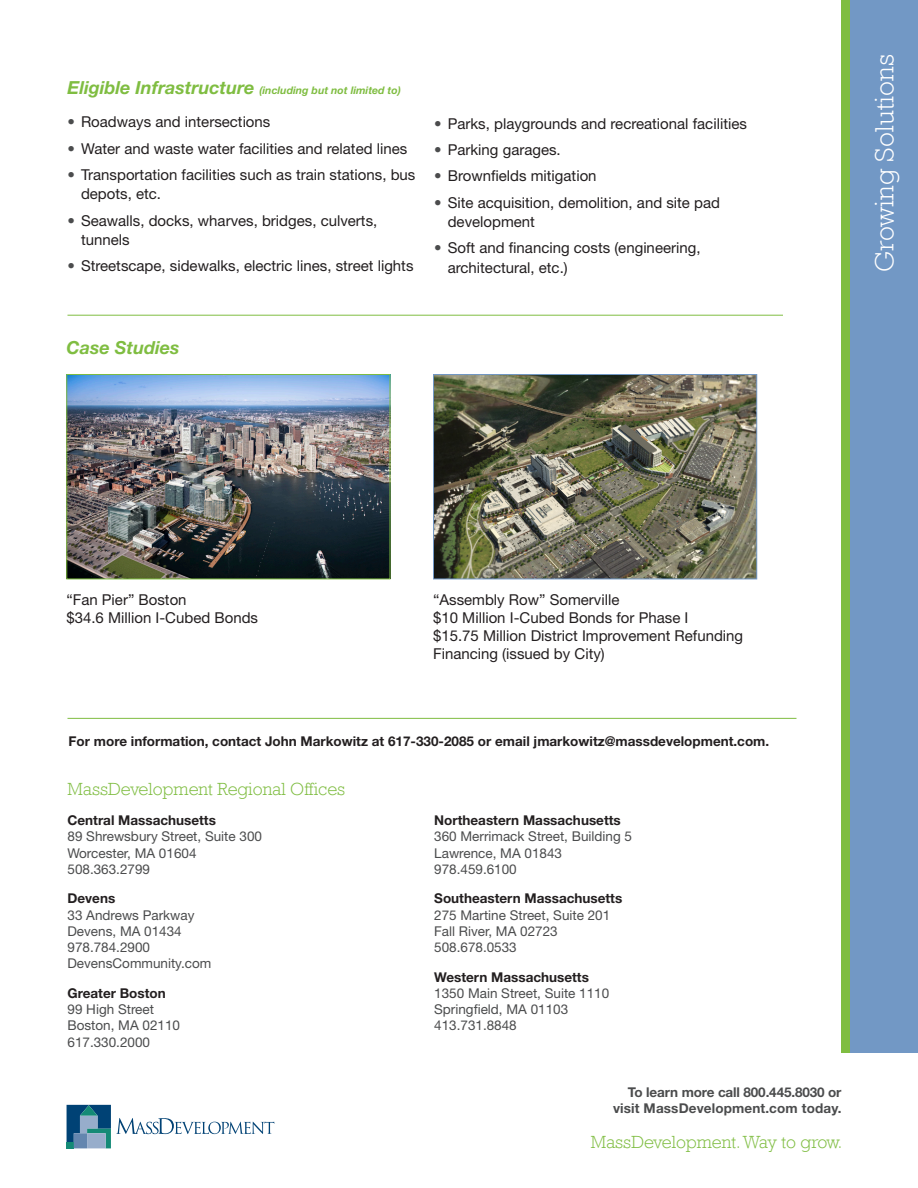
<style>
.page{position:relative;width:918px;height:1188px;background:#fff}
.page>*{position:absolute;margin:0;border:0;box-sizing:border-box;transform-origin:0 0}
.t1{font:300 27px "Rockwell";letter-spacing:.01em;color:#fff}
.t2{font:300 18px "Rockwell";color:#7fbd41}
.Main_Title{font:italic 700 18px "Helvetica Neue LT Std";color:#7fbd41}
.general_text{font:15px/19.5px "Helvetica Neue LT Std";color:#231f20}
.last_sentence_2{font:15px/19.5px "Helvetica Neue LT Std";color:#231f20}
.t3{font:13.5px/16.2px "Helvetica Neue LT Std";color:#4b4c4d}
.title_bold_1{font:700 13.5px "Helvetica Neue LT Std";color:#231f20}
.t4{font:700 13.5px/16.2px "Helvetica Neue LT Std";letter-spacing:.01em;color:#4b4c4d;text-align:right}
.Main_Title-2{font:italic 700 10.5px "Helvetica Neue LT Std";color:#7fbd41}
.s1{font-size:18px}
.s2{color:#4b4c4d}
.s3{font-weight:700;color:#231f20}
</style>
<div class="page">
<div style="left:841px;top:0;width:9px;height:1053px;background:#7fbd41"></div>
<div style="left:850px;top:0;width:68px;height:1053px;background:#7298c5"></div>
<svg style="left:67px;top:1105px;width:207px;height:43px"></svg>
<hr style="left:68px;top:718px;width:729px;height:1px;background:#7fbd41">
<hr style="left:68px;top:315px;width:715px;height:1px;background:#7fbd41">
<img style="left:68px;top:376px;width:320px;height:201px">
<div style="left:66px;top:374px;width:324px;height:205px;border:1px solid #7fbd41"></div>
<img style="left:435px;top:376px;width:320px;height:201px">
<div style="left:433px;top:374px;width:324px;height:205px;border:1px solid #7298c5"></div>
<p class="Main_Title-2" style="left:68px;top:84px;width:335px"><span class="s1">Eligible Infrastructure</span> (including but not limited to)</p>
<p class="general_text" style="left:68px;top:112px;width:204px"><span class="s2">•</span> Roadways and intersections</p>
<p class="general_text" style="left:68px;top:138px;width:341px"><span class="s2">•</span> Water and waste water facilities and related lines</p>
<p class="general_text" style="left:81px;top:165px;width:336px;text-indent:-14px"><span class="s2">•</span> Transportation facilities such as train stations, bus depots, etc.</p>
<p class="general_text" style="left:81px;top:210px;width:298px;text-indent:-14px"><span class="s2">•</span> Seawalls, docks, wharves, bridges, culverts, tunnels</p>
<p class="general_text" style="left:68px;top:256px;width:348px"><span class="s2">•</span> Streetscape, sidewalks, electric lines, street lights</p>
<p class="general_text" style="left:434px;top:114px;width:314px"><span class="s2">•</span> Parks, playgrounds and recreational facilities</p>
<p class="general_text" style="left:434px;top:140px;width:128px"><span class="s2">•</span> Parking garages.</p>
<p class="general_text" style="left:434px;top:166px;width:164px"><span class="s2">•</span> Brownfields mitigation</p>
<p class="general_text" style="left:448px;top:192px;width:274px;text-indent:-14px"><span class="s2">•</span> Site acquisition, demolition, and site pad development</p>
<p class="last_sentence_2" style="left:448px;top:238px;width:254px;text-indent:-14px"><span class="s2">•</span> Soft and financing costs (engineering, architectural, etc.)</p>
<p class="Main_Title" style="left:66px;top:336px;width:115px">Case Studies</p>
<p class="t1" style="left:869px;top:272px;width:220px;rotate:-90deg">Growing Solutions</p>
<p class="general_text" style="left:66px;top:590px;width:122px">“Fan Pier” Boston</p>
<p class="general_text" style="left:66px;top:608px;width:193px">$34.6 Million I-Cubed Bonds</p>
<p class="general_text" style="left:433px;top:590px;width:188px">“Assembly Row” Somerville</p>
<p class="general_text" style="left:433px;top:608px;width:257px">$10 Million I-Cubed Bonds for Phase I</p>
<p class="general_text" style="left:433px;top:626px;width:312px;line-height:18px">$15.75 Million District Improvement Refunding<br>Financing (issued by City)</p>
<p class="title_bold_1" style="left:69px;top:733px;width:702px">For more information, contact John Markowitz at 617-330-2085 or email jmarkowitz@massdevelopment.com.</p>
<p class="t2" style="left:67px;top:779px;width:279px">MassDevelopment Regional Offices</p>
<p class="t3" style="left:67px;top:812px;width:196px"><span class="s3">Central Massachusetts<br></span>89 Shrewsbury Street, Suite 300<br>Worcester, MA 01604<br>508.363.2799</p>
<p class="title_bold_1" style="left:67px;top:890px;width:49px">Devens</p>
<p class="t3" style="left:67px;top:907px;width:145px">33 Andrews Parkway<br>Devens, MA 01434<br>978.784.2900<br>DevensCommunity.com</p>
<p class="t3" style="left:67px;top:985px;width:114px"><span class="s3">Greater Boston<br></span>99 High Street<br>Boston, MA 02110<br>617.330.2000</p>
<p class="t3" style="left:434px;top:812px;width:199px"><span class="s3">Northeastern Massachusetts<br></span>360 Merrimack Street, Building 5<br>Lawrence, MA 01843<br>978.459.6100</p>
<p class="t3" style="left:434px;top:890px;width:190px"><span class="s3">Southeastern Massachusetts<br></span>275 Martine Street, Suite 201<br>Fall River, MA 02723<br>508.678.0533</p>
<p class="t3" style="left:434px;top:969px;width:177px"><span class="s3">Western Massachusetts<br></span>1350 Main Street, Suite 1110<br>Springfield, MA 01103<br>413.731.8848</p>
<p class="t4" style="left:613px;top:1084px;width:230px">To learn more call 800.445.8030 or visit MassDevelopment.com today.</p>
<p class="t2" style="left:591px;top:1132px;width:253px">MassDevelopment. Way to grow.</p>
</div>
